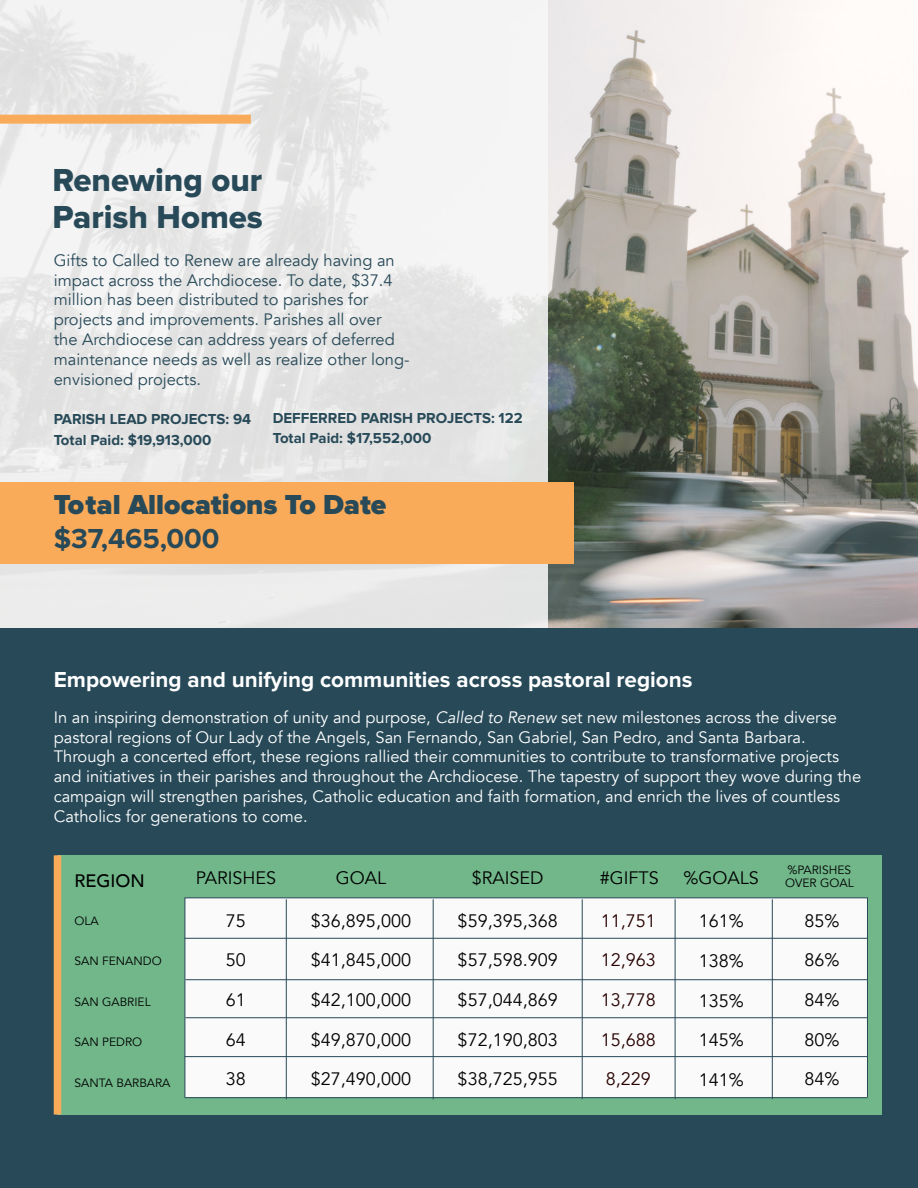
<style>
.page{position:relative;width:918px;height:1188px;background:#fff}
.page>*{position:absolute;margin:0;border:0;box-sizing:border-box;transform-origin:0 0}
.t1{font:33px "Proxima Nova Extrabld";color:#274958}
.t2{font:900 28.5px "Proxima Nova";color:#274958}
.t3{font:700 28.5px "Proxima Nova";color:#274958}
.t4{font:700 22.5px "Proxima Nova";color:#fff}
.t5{font:18px "Avenir";color:#000}
.t6{font:18px "Avenir";color:#270000}
.t7{font:500 18px "Avenir";color:#000}
.t8{font:16.5px/19.8px "Avenir";color:#fff}
.t9{font:16.5px/19.8px "Avenir";color:#274958}
.t10{font:700 15px "Proxima Nova";color:#274958}
.t11{font:12px "Avenir";color:#000}
.s1{font-style:italic}
</style>
<div class="page">
<img style="left:547px;top:0;width:371px;height:629px">
<div style="left:0;top:0;width:547px;height:642px;background:#eaeaea"></div>
<div style="left:0;top:482px;width:573px;height:81px;background:#faab5a"></div>
<div style="left:0;top:115px;width:251px;height:9px;background:#faab5a"></div>
<div style="left:0;top:629px;width:918px;height:559px;background:#274958"></div>
<div style="left:57px;top:855px;width:825px;height:260px;background:#71b78a"></div>
<div style="left:185px;top:897px;width:683px;height:201px;background:#fafafa;border:1px solid #274958"></div>
<hr style="left:185px;top:938px;width:682px;height:1px;background:#274958">
<hr style="left:185px;top:979px;width:682px;height:1px;background:#274958">
<hr style="left:185px;top:1017px;width:682px;height:1px;background:#274958">
<hr style="left:184px;top:1056px;width:683px;height:1px;background:#274958">
<hr style="left:185px;top:1097px;width:682px;height:1px;background:#274958">
<hr style="left:286px;top:899px;width:1px;height:200px;background:#274958">
<hr style="left:433px;top:899px;width:1px;height:200px;background:#274958">
<hr style="left:582px;top:899px;width:1px;height:200px;background:#274958">
<div style="left:54px;top:855px;width:7px;height:260px;background:#faab5a"></div>
<hr style="left:675px;top:899px;width:1px;height:200px;background:#274958">
<hr style="left:772px;top:899px;width:1px;height:200px;background:#274958">
<p class="t1" style="left:53px;top:161px;width:211px">Renewing our</p>
<p class="t1" style="left:53px;top:198px;width:212px">Parish Homes</p>
<p class="t9" style="left:54px;top:251px;width:358px">Gifts to Called to Renew are already having an impact across the Archdiocese. To date, $37.4 million has been distributed to parishes for projects and improvements. Parishes all over<br>the Archdiocese can address years of deferred maintenance needs as well as realize other long&shy;envisioned projects.</p>
<p class="t10" style="left:54px;top:410px;width:199px">PARISH LEAD PROJECTS: 94</p>
<p class="t10" style="left:54px;top:431px;width:159px">Total Paid: $19,913,000</p>
<p class="t10" style="left:273px;top:410px;width:252px">DEFFERRED PARISH PROJECTS: 122</p>
<p class="t10" style="left:273px;top:430px;width:160px">Total Paid: $17,552,000</p>
<p class="t2" style="left:54px;top:488px;width:334px">Total Allocations To Date</p>
<p class="t3" style="left:54px;top:523px;width:167px">$37,465,000</p>
<p class="t4" style="left:54px;top:666px;width:640px">Empowering and unifying communities across pastoral regions</p>
<p class="t8" style="left:54px;top:708px;width:809px">In an inspiring demonstration of unity and purpose, <span class="s1">Called to Renew</span> set new milestones across the diverse pastoral regions of Our Lady of the Angels, San Fernando, San Gabriel, San Pedro, and Santa Barbara.<br>Through a concerted effort, these regions rallied their communities to contribute to transformative projects and initiatives in their parishes and throughout the Archdiocese. The tapestry of support they wove during the campaign will strengthen parishes, Catholic education and faith formation, and enrich the lives of countless Catholics for generations to come.</p>
<p class="t7" style="left:75px;top:865px;width:72px">REGION</p>
<p class="t11" style="left:75px;top:913px;width:26px">OLA</p>
<p class="t11" style="left:75px;top:954px;width:89px">SAN FENANDO</p>
<p class="t11" style="left:75px;top:994px;width:78px">SAN GABRIEL</p>
<p class="t11" style="left:75px;top:1035px;width:69px">SAN PEDRO</p>
<p class="t11" style="left:75px;top:1075px;width:97px">SANTA BARBARA</p>
<p class="t5" style="left:196px;top:868px;width:82px">PARISHES</p>
<p class="t5" style="left:336px;top:868px;width:52px">GOAL</p>
<p class="t5" style="left:472px;top:868px;width:73px">$RAISED</p>
<p class="t5" style="left:600px;top:868px;width:61px">#GIFTS</p>
<p class="t5" style="left:684px;top:868px;width:77px">%GOALS</p>
<p class="t5" style="left:226px;top:910px;width:22px">75</p>
<p class="t5" style="left:226px;top:949px;width:22px">50</p>
<p class="t5" style="left:226px;top:989px;width:22px">61</p>
<p class="t5" style="left:226px;top:1029px;width:22px">64</p>
<p class="t5" style="left:226px;top:1068px;width:22px">38</p>
<p class="t5" style="left:311px;top:910px;width:102px">$36,895,000</p>
<p class="t5" style="left:311px;top:949px;width:102px">$41,845,000</p>
<p class="t5" style="left:311px;top:989px;width:102px">$42,100,000</p>
<p class="t5" style="left:311px;top:1029px;width:102px">$49,870,000</p>
<p class="t5" style="left:311px;top:1068px;width:102px">$27,490,000</p>
<p class="t5" style="left:458px;top:910px;width:102px">$59,395,368</p>
<p class="t5" style="left:458px;top:949px;width:102px">$57,598.909</p>
<p class="t5" style="left:458px;top:989px;width:102px">$57,044,869</p>
<p class="t5" style="left:458px;top:1029px;width:102px">$72,190,803</p>
<p class="t5" style="left:458px;top:1068px;width:102px">$38,725,955</p>
<p class="t6" style="left:601px;top:910px;width:57px">11,751</p>
<p class="t6" style="left:601px;top:949px;width:57px">12,963</p>
<p class="t6" style="left:601px;top:989px;width:57px">13,778</p>
<p class="t6" style="left:601px;top:1029px;width:57px">15,688</p>
<p class="t6" style="left:606px;top:1068px;width:47px">8,229</p>
<p class="t5" style="left:699px;top:910px;width:47px">161%</p>
<p class="t5" style="left:699px;top:950px;width:47px">138%</p>
<p class="t5" style="left:699px;top:990px;width:47px">135%</p>
<p class="t5" style="left:699px;top:1029px;width:47px">145%</p>
<p class="t5" style="left:699px;top:1069px;width:47px">141%</p>
<p class="t11" style="left:788px;top:863px;width:65px">%PARISHES</p>
<p class="t11" style="left:785px;top:875px;width:70px">OVER GOAL</p>
<p class="t5" style="left:804px;top:910px;width:37px">85%</p>
<p class="t5" style="left:804px;top:949px;width:37px">86%</p>
<p class="t5" style="left:804px;top:989px;width:37px">84%</p>
<p class="t5" style="left:804px;top:1029px;width:37px">80%</p>
<p class="t5" style="left:804px;top:1068px;width:37px">84%</p>
</div>
